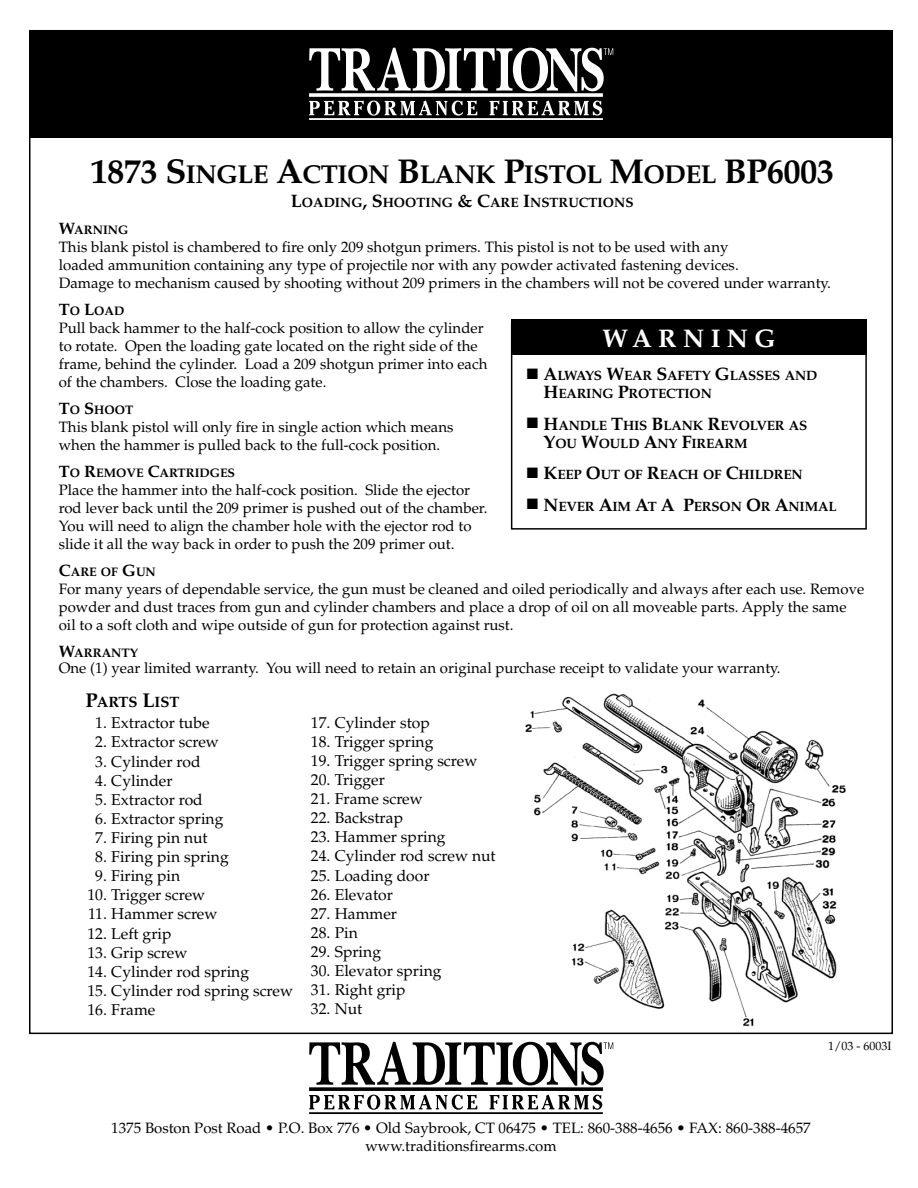
<style>
.page{position:relative;width:918px;height:1188px;background:#fff}
.page>*{position:absolute;margin:0;border:0;box-sizing:border-box;transform-origin:0 0}
.t1{font:700 25.8px "Palatino";letter-spacing:-.02em;color:#000}
.t2{font:700 25.5px "Palatino";letter-spacing:.25em;color:#fff}
.t3{font:15.6px "Palatino";color:#000}
.t4{font:15px/18px "Palatino";color:#000}
.t5{font:700 15px "Palatino";color:#000}
.t6{font:700 13.5px/18px "Palatino";letter-spacing:-.015em;color:#000}
.t7{font:700 12.3px "Palatino";color:#000}
.t8{font:12px "Palatino";color:#000}
.s1{font-size:34.5px}
.s2{font-size:18px}
.s3{font-size:16.5px}
.s4{font-size:19.95px}
</style>
<div class="page">
<div style="left:29px;top:30px;width:864px;height:108px;background:#000"></div>
<svg style="left:309px;top:1087px;width:294px;height:4px"></svg>
<hr style="left:309px;top:1112px;width:294px;height:2px;background:#000">
<svg style="left:309px;top:1042px;width:304px;height:44px"></svg>
<svg style="left:309px;top:1095px;width:168px;height:15px"></svg>
<svg style="left:490px;top:1095px;width:112px;height:15px"></svg>
<svg style="left:309px;top:93px;width:294px;height:4px"></svg>
<hr style="left:309px;top:118px;width:294px;height:2px;background:#fff">
<svg style="left:309px;top:48px;width:304px;height:44px"></svg>
<svg style="left:309px;top:100px;width:168px;height:16px"></svg>
<svg style="left:490px;top:100px;width:112px;height:16px"></svg>
<div style="left:511px;top:323px;width:356px;height:207px;border:2px solid #000"></div>
<div style="left:511px;top:320px;width:356px;height:35px;background:#000"></div>
<img style="left:525px;top:693px;width:321px;height:334px">
<h1 class="t1" style="left:90px;top:164px;width:745px"><span class="s1">1873 S</span>INGLE <span class="s1">A</span>CTION <span class="s1">B</span>LANK <span class="s1">P</span>ISTOL <span class="s1">M</span>ODEL <span class="s1">BP6003</span></h1>
<p class="t6" style="left:291px;top:195px;width:344px"><span class="s2">L</span>OADING<span class="s2">, S</span>HOOTING <span class="s2">&amp; C</span>ARE <span class="s2">I</span>NSTRUCTIONS</p>
<p class="t7" style="left:59px;top:225px;width:71px"><span class="s3">W</span>ARNING</p>
<p class="t4" style="left:59px;top:239px;width:774px">This blank pistol is chambered to fire only 209 shotgun primers. This pistol is not to be used with any<br>loaded ammunition containing any type of projectile nor with any powder activated fastening devices.<br>Damage to mechanism caused by shooting without 209 primers in the chambers will not be covered under warranty.</p>
<p class="t7" style="left:59px;top:306px;width:67px"><span class="s3">T</span>O <span class="s3">L</span>OAD</p>
<p class="t4" style="left:59px;top:320px;width:430px">Pull back hammer to the half-cock position to allow the cylinder to rotate. Open the loading gate located on the right side of the frame, behind the cylinder. Load a 209 shotgun primer into each of the chambers. Close the loading gate.</p>
<p class="t7" style="left:59px;top:405px;width:76px"><span class="s3">T</span>O <span class="s3">S</span>HOOT</p>
<p class="t4" style="left:59px;top:419px;width:396px">This blank pistol will only fire in single action which means when the hammer is pulled back to the full-cock position.</p>
<p class="t7" style="left:59px;top:468px;width:178px"><span class="s3">T</span>O <span class="s3">R</span>EMOVE <span class="s3">C</span>ARTRIDGES</p>
<p class="t4" style="left:59px;top:482px;width:430px">Place the hammer into the half-cock position. Slide the ejector rod lever back until the 209 primer is pushed out of the chamber.<br>You will need to align the chamber hole with the ejector rod to slide it all the way back in order to push the 209 primer out.</p>
<p class="t7" style="left:59px;top:567px;width:99px"><span class="s3">C</span>ARE OF <span class="s3">G</span>UN</p>
<p class="t4" style="left:59px;top:581px;width:807px">For many years of dependable service, the gun must be cleaned and oiled periodically and always after each use. Remove powder and dust traces from gun and cylinder chambers and place a drop of oil on all moveable parts. Apply the same oil to a soft cloth and wipe outside of gun for protection against rust.</p>
<p class="t7" style="left:59px;top:648px;width:81px"><span class="s3">W</span>ARRANTY</p>
<p class="t4" style="left:59px;top:661px;width:723px">One (1) year limited warranty. You will need to retain an original purchase receipt to validate your warranty.</p>
<h2 class="t2" style="left:602px;top:329px;width:175px">WARNING</h2>
<p class="t6" style="left:544px;top:368px;width:275px;text-indent:-17px">■ <span class="s2">A</span>LWAYS <span class="s2">W</span>EAR <span class="s2">S</span>AFETY <span class="s2">G</span>LASSES AND<br><span class="s2">H</span>EARING <span class="s2">P</span>ROTECTION</p>
<p class="t6" style="left:544px;top:418px;width:265px;text-indent:-17px">■ <span class="s2">H</span>ANDLE <span class="s2">T</span>HIS <span class="s2">B</span>LANK <span class="s2">R</span>EVOLVER AS<br><span class="s2">Y</span>OU <span class="s2">W</span>OULD <span class="s2">A</span>NY <span class="s2">F</span>IREARM</p>
<p class="t6" style="left:527px;top:467px;width:277px">■ <span class="s2">K</span>EEP <span class="s2">O</span>UT OF <span class="s2">R</span>EACH OF <span class="s2">C</span>HILDREN</p>
<p class="t6" style="left:527px;top:499px;width:311px">■ <span class="s2">N</span>EVER <span class="s2">A</span>IM <span class="s2">A</span>T <span class="s2">A P</span>ERSON <span class="s2">O</span>R <span class="s2">A</span>NIMAL</p>
<p class="t5" style="left:86px;top:697px;width:95px"><span class="s4">P</span>ARTS <span class="s4">L</span>IST</p>
<p class="t3" style="left:95px;top:717px;width:116px">1. Extractor tube</p>
<p class="t3" style="left:95px;top:736px;width:125px">2. Extractor screw</p>
<p class="t3" style="left:95px;top:755px;width:107px">3. Cylinder rod</p>
<p class="t3" style="left:95px;top:774px;width:79px">4. Cylinder</p>
<p class="t3" style="left:95px;top:793px;width:109px">5. Extractor rod</p>
<p class="t3" style="left:95px;top:812px;width:130px">6. Extractor spring</p>
<p class="t3" style="left:95px;top:832px;width:114px">7. Firing pin nut</p>
<p class="t3" style="left:95px;top:851px;width:135px">8. Firing pin spring</p>
<p class="t3" style="left:95px;top:870px;width:86px">9. Firing pin</p>
<p class="t3" style="left:87px;top:889px;width:120px">10. Trigger screw</p>
<p class="t3" style="left:88px;top:908px;width:131px">11. Hammer screw</p>
<p class="t3" style="left:87px;top:927px;width:86px">12. Left grip</p>
<p class="t3" style="left:87px;top:946px;width:102px">13. Grip screw</p>
<p class="t3" style="left:87px;top:965px;width:163px">14. Cylinder rod spring</p>
<p class="t3" style="left:87px;top:984px;width:207px">15. Cylinder rod spring screw</p>
<p class="t3" style="left:87px;top:1004px;width:70px">16. Frame</p>
<p class="t3" style="left:311px;top:716px;width:120px">17. Cylinder stop</p>
<p class="t3" style="left:311px;top:735px;width:124px">18. Trigger spring</p>
<p class="t3" style="left:311px;top:755px;width:168px">19. Trigger spring screw</p>
<p class="t3" style="left:311px;top:774px;width:76px">20. Trigger</p>
<p class="t3" style="left:311px;top:793px;width:114px">21. Frame screw</p>
<p class="t3" style="left:311px;top:812px;width:94px">22. Backstrap</p>
<p class="t3" style="left:311px;top:831px;width:136px">23. Hammer spring</p>
<p class="t3" style="left:311px;top:850px;width:186px">24. Cylinder rod screw nut</p>
<p class="t3" style="left:311px;top:869px;width:120px">25. Loading door</p>
<p class="t3" style="left:311px;top:888px;width:84px">26. Elevator</p>
<p class="t3" style="left:311px;top:907px;width:88px">27. Hammer</p>
<p class="t3" style="left:311px;top:926px;width:49px">28. Pin</p>
<p class="t3" style="left:311px;top:946px;width:72px">29. Spring</p>
<p class="t3" style="left:311px;top:965px;width:132px">30. Elevator spring</p>
<p class="t3" style="left:311px;top:984px;width:96px">31. Right grip</p>
<p class="t3" style="left:311px;top:1003px;width:53px">32. Nut</p>
<p class="t8" style="left:828px;top:1041px;width:65px">1/03 - 6003I</p>
<p class="t4" style="left:111px;top:1121px;width:701px;text-align:center">1375 Boston Post Road • P.O. Box 776 • Old Saybrook, CT 06475 • TEL: 860-388-4656 • FAX: 860-388-4657 www.traditionsfirearms.com</p>
</div>
